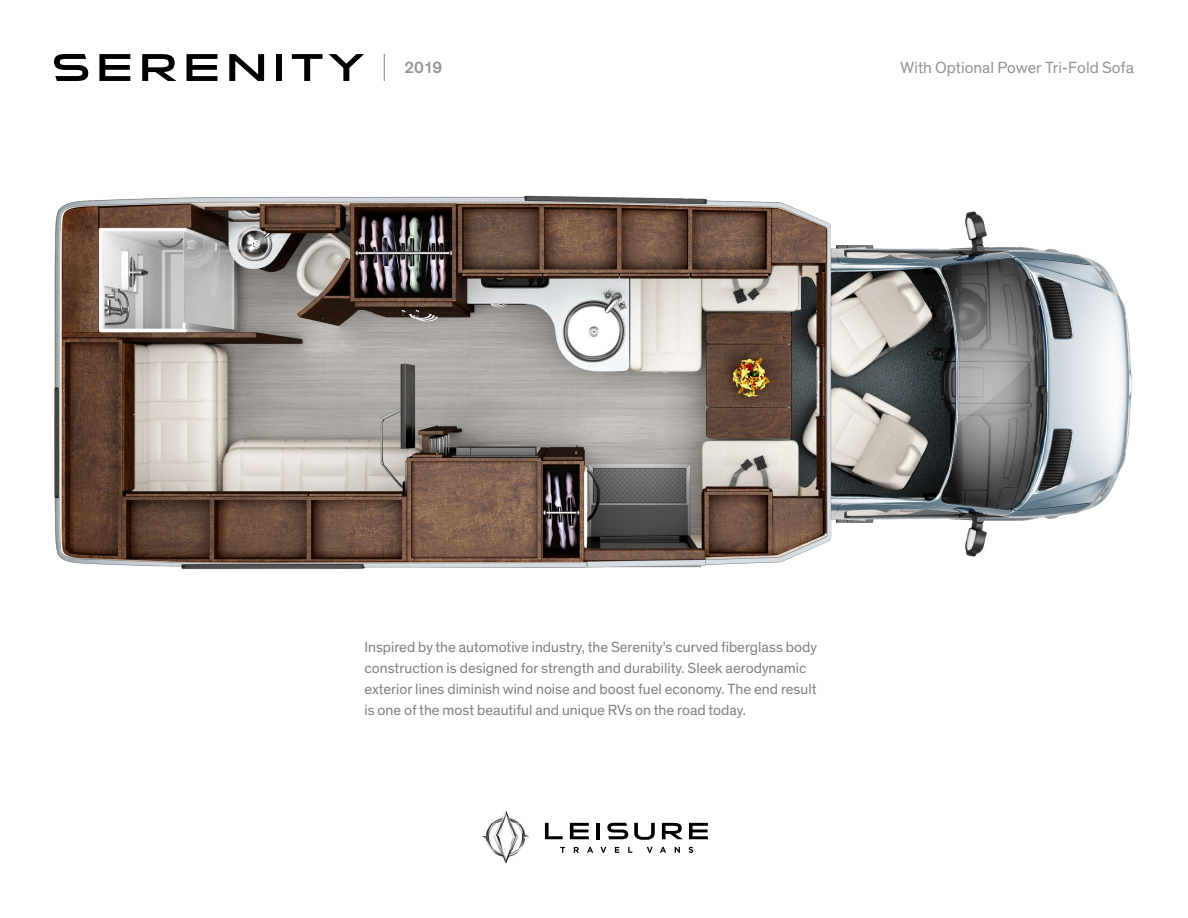
<style>
.page{position:relative;width:1188px;height:918px;background:#fff}
.page>*{position:absolute;margin:0;border:0;box-sizing:border-box;transform-origin:0 0}
.t1{font:16.5px "Theinhardt";color:#969496}
.t2{font:500 16.5px "Theinhardt";color:#969496}
.t3{font:15px/21px "Theinhardt";color:#808285}
</style>
<div class="page">
<svg style="left:545px;top:823px;width:18px;height:16px"></svg>
<svg style="left:570px;top:823px;width:19px;height:16px"></svg>
<hr style="left:596px;top:823px;width:4px;height:16px;background:#000">
<svg style="left:689px;top:823px;width:19px;height:16px"></svg>
<svg style="left:634px;top:823px;width:21px;height:17px"></svg>
<svg style="left:607px;top:823px;width:21px;height:16px"></svg>
<svg style="left:662px;top:823px;width:21px;height:16px"></svg>
<svg style="left:560px;top:847px;width:5px;height:6px"></svg>
<svg style="left:574px;top:847px;width:5px;height:6px"></svg>
<svg style="left:587px;top:847px;width:6px;height:6px"></svg>
<svg style="left:600px;top:847px;width:6px;height:6px"></svg>
<svg style="left:615px;top:847px;width:4px;height:6px"></svg>
<svg style="left:628px;top:847px;width:4px;height:6px"></svg>
<svg style="left:647px;top:847px;width:6px;height:6px"></svg>
<svg style="left:660px;top:847px;width:6px;height:6px"></svg>
<svg style="left:675px;top:847px;width:5px;height:6px"></svg>
<svg style="left:689px;top:847px;width:4px;height:6px"></svg>
<img style="left:481px;top:810px;width:49px;height:54px">
<svg style="left:384px;top:54px;width:1px;height:27px"></svg>
<svg style="left:142px;top:54px;width:34px;height:27px"></svg>
<svg style="left:99px;top:54px;width:31px;height:27px"></svg>
<svg style="left:187px;top:54px;width:30px;height:27px"></svg>
<div style="left:276px;top:54px;width:6px;height:27px;background:#000"></div>
<svg style="left:229px;top:54px;width:35px;height:27px"></svg>
<svg style="left:54px;top:54px;width:34px;height:27px"></svg>
<svg style="left:292px;top:54px;width:31px;height:27px"></svg>
<svg style="left:329px;top:54px;width:35px;height:27px"></svg>
<img style="left:54px;top:195px;width:1078px;height:374px">
<p class="t2" style="left:405px;top:58px;width:39px">2019</p>
<p class="t1" style="left:900px;top:58px;width:235px">With Optional Power Tri-Fold Sofa</p>
<p class="t3" style="left:364px;top:636px;width:454px">Inspired by the automotive industry, the Serenity’s curved fiberglass body construction is designed for strength and durability. Sleek aerodynamic exterior lines diminish wind noise and boost fuel economy. The end result is one of the most beautiful and unique RVs on the road today.</p>
</div>
